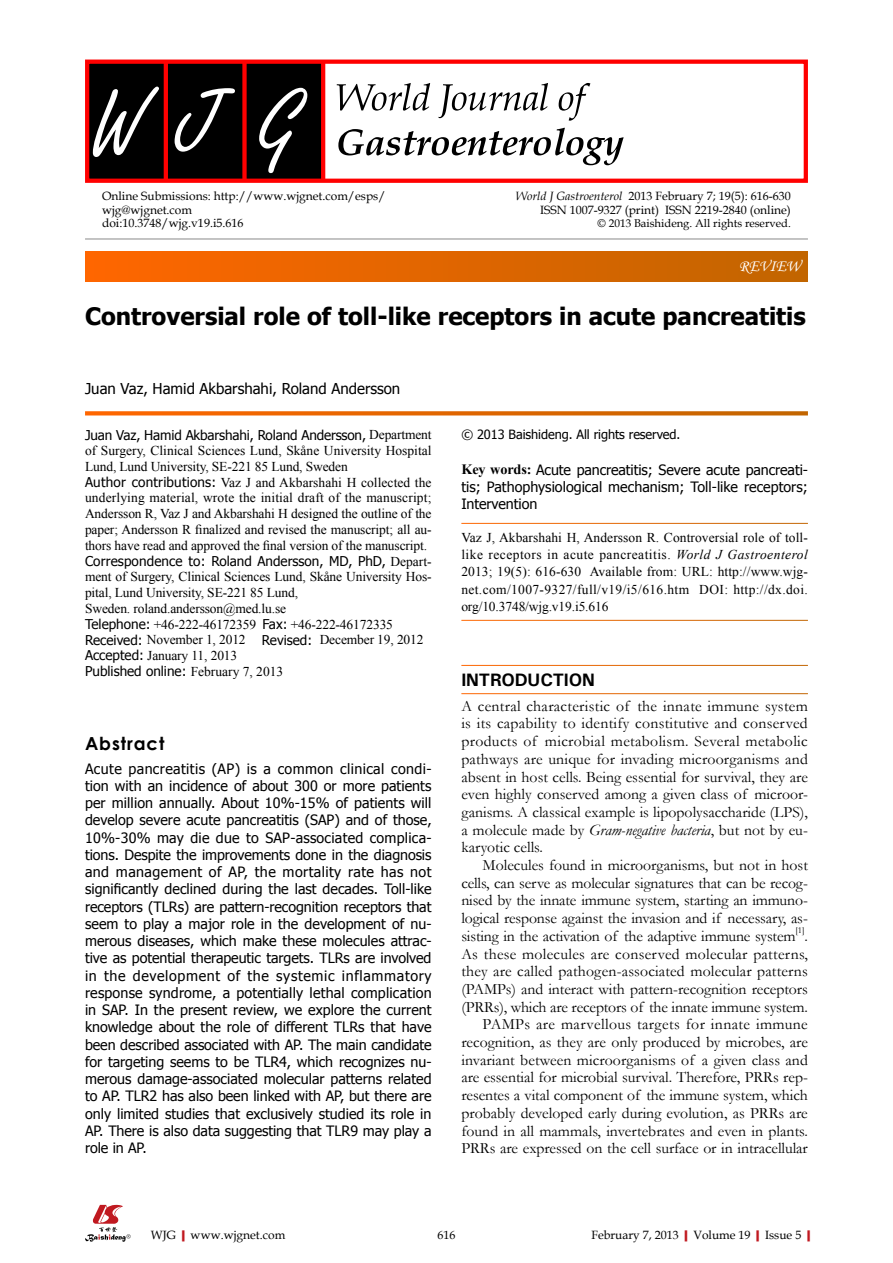
<style>
.page{position:relative;width:893px;height:1263px;background:#fff}
.page>*{position:absolute;margin:0;border:0;box-sizing:border-box;transform-origin:0 0}
.t1{font:700 24px "Tahoma";color:#000}
.t2{font:700 18px "Univers";letter-spacing:-.01em;color:#000}
.t3{font:700 18px "Century Gothic";letter-spacing:.05em;color:#000}
.t4{font:16.5px "Monotype Corsiva";color:#fff}
.t5{font:15.75px/17.7px "Garamond";color:#000;text-align:justify}
.t6{font:15px "Tahoma";color:#000}
.t7{font:14.25px/17.2px "Tahoma";letter-spacing:-.005em;color:#000;text-align:justify}
.t8{font:13.5px/15.8px "Times New Roman";letter-spacing:-.01em;color:#000}
.t9{font:13.5px "Tahoma";color:#000}
.t10{font:12.75px "Tahoma";letter-spacing:-.005em;color:#000}
.t11{font:12px/13.5px "Book Antiqua";color:#000}
.t12{font:11.25px "Book Antiqua";color:#000}
.t13{font:9.15px "Garamond";color:#000}
.s1{font-style:italic}
.s2{font-family:"Times New Roman"}
.s3{font-family:"Tahoma"}
.s4{font-family:"Times New Roman";font-weight:700}
.s5{font-weight:700;color:#c01920}
</style>
<div class="page">
<div style="left:85px;top:252px;width:723px;height:29px;background:linear-gradient(to right,#f60,#c16500)"></div>
<svg style="left:85px;top:411px;width:723px;height:4px;background:#e26e0f"></svg>
<hr style="left:85px;top:239px;width:723px;height:1px;background:#898989">
<div style="left:87px;top:61px;width:236px;height:121px;background:#000"></div>
<hr style="left:164px;top:61px;width:4px;height:121px;background:#f00">
<div style="left:242px;top:61px;width:5px;height:121px;background:#f00"></div>
<hr style="left:321px;top:61px;width:4px;height:121px;background:#f00">
<div style="left:85px;top:60px;width:723px;height:123px;border:4px solid #f00"></div>
<svg style="left:259px;top:88px;width:48px;height:85px"></svg>
<svg style="left:175px;top:88px;width:60px;height:64px"></svg>
<svg style="left:93px;top:87px;width:66px;height:70px"></svg>
<svg style="left:337px;top:83px;width:253px;height:38px"></svg>
<svg style="left:338px;top:128px;width:286px;height:37px"></svg>
<svg style="left:85px;top:1205px;width:46px;height:37px"></svg>
<p class="t11" style="left:102px;top:189px;width:285px">Online Submissions: http://www.wjgnet.com/esps/ wjg@wjgnet.com<br>doi:10.3748/wjg.v19.i5.616</p>
<p class="t11" style="left:516px;top:189px;width:277px;text-align:right"><span class="s1">World J Gastroenterol</span> 2013 February 7; 19(5): 616-630<br>ISSN 1007-9327 (print) ISSN 2219-2840 (online)</p>
<p class="t12" style="left:598px;top:215px;width:195px">© 2013 Baishideng. All rights reserved.</p>
<p class="t4" style="left:739px;top:256px;width:63px">REVIEW</p>
<h1 class="t1" style="left:85px;top:299px;width:722px">Controversial role of toll-like receptors in acute pancreatitis</h1>
<p class="t6" style="left:85px;top:379px;width:317px">Juan Vaz, Hamid Akbarshahi, Roland Andersson</p>
<p class="t9" style="left:85px;top:426px;width:348px">Juan Vaz, Hamid Akbarshahi, Roland Andersson, <span class="s2">Department</span></p>
<p class="t8" style="left:85px;top:443px;width:348px">of Surgery, Clinical Sciences Lund, Skåne University Hospital Lund, Lund University, SE-221 85 Lund, Sweden<br><span class="s3">Author contributions:</span> Vaz J and Akbarshahi H collected the underlying material, wrote the initial draft of the manuscript; Andersson R, Vaz J and Akbarshahi H designed the outline of the paper; Andersson R finalized and revised the manuscript; all au&shy;thors have read and approved the final version of the manuscript.</p>
<p class="t9" style="left:85px;top:552px;width:348px">Correspondence to: Roland Andersson, MD, PhD, <span class="s2">Depart-</span></p>
<p class="t8" style="left:85px;top:569px;width:348px">ment of Surgery, Clinical Sciences Lund, Skåne University Hos&shy;pital, Lund University, SE-221 85 Lund,<br>Sweden. roland.andersson@med.lu.se<br><span class="s3">Telephone:</span> +46-222-46172359 <span class="s3">Fax:</span> +46-222-46172335<br><span class="s3">Received:</span> November 1, 2012 <span class="s3">Revised:</span> December 19, 2012<br><span class="s3">Accepted:</span> January 11, 2013</p>
<p class="t9" style="left:85px;top:662px;width:200px">Published online: <span class="s2">February 7, 2013</span></p>
<p class="t3" style="left:85px;top:729px;width:81px">Abstract</p>
<p class="t7" style="left:85px;top:759px;width:348px">Acute pancreatitis (AP) is a common clinical condi&shy;tion with an incidence of about 300 or more patients per million annually. About 10%-15% of patients will develop severe acute pancreatitis (SAP) and of those, 10%-30% may die due to SAP-associated complica&shy;tions. Despite the improvements done in the diagnosis and management of AP, the mortality rate has not significantly declined during the last decades. Toll-like receptors (TLRs) are pattern-recognition receptors that seem to play a major role in the development of nu&shy;merous diseases, which make these molecules attrac&shy;tive as potential therapeutic targets. TLRs are involved in the development of the systemic inflammatory response syndrome, a potentially lethal complication in SAP. In the present review, we explore the current knowledge about the role of different TLRs that have been described associated with AP. The main candidate for targeting seems to be TLR4, which recognizes nu&shy;merous damage-associated molecular patterns related to AP. TLR2 has also been linked with AP, but there are only limited studies that exclusively studied its role in AP. There is also data suggesting that TLR9 may play a role in AP.</p>
<p class="t10" style="left:461px;top:426px;width:221px">© 2013 Baishideng. All rights reserved.</p>
<p class="t7" style="left:461px;top:460px;width:348px"><span class="s4">Key words:</span> Acute pancreatitis; Severe acute pancreati&shy;tis; Pathophysiological mechanism; Toll-like receptors; Intervention</p>
<p class="t8" style="left:461px;top:528px;width:348px;line-height:17.2px;text-align:justify">Vaz J, Akbarshahi H, Andersson R. Controversial role of toll&shy;like receptors in acute pancreatitis. <span class="s1">World J Gastroenterol </span>2013; 19(5): 616-630 Available from: URL: http://www.wjg&shy;net.com/1007-9327/full/v19/i5/616.htm DOI: http://dx.doi. org/10.3748/wjg.v19.i5.616</p>
<p class="t2" style="left:461px;top:668px;width:135px">INTRODUCTION</p>
<p class="t5" style="left:461px;top:696px;width:348px">A central characteristic of the innate immune system is its capability to identify constitutive and conserved products of microbial metabolism. Several metabolic pathways are unique for invading microorganisms and absent in host cells. Being essential for survival, they are even highly conserved among a given class of microor&shy;ganisms. A classical example is lipopolysaccharide (LPS), a molecule made by <span class="s1">Gram-negative bacteria</span>, but not by eu&shy;karyotic cells.</p>
<p class="t5" style="left:461px;top:856px;width:348px;text-indent:21px">Molecules found in microorganisms, but not in host cells, can serve as molecular signatures that can be recog&shy;nised by the innate immune system, starting an immuno&shy;logical response against the invasion and if necessary, as&shy;sisting in the activation of the adaptive immune system</p>
<p class="t13" style="left:795px;top:924px;width:11px">[1]</p>
<p class="t5" style="left:461px;top:927px;width:348px;text-align:right">.<br>As these molecules are conserved molecular patterns, they are called pathogen-associated molecular patterns (PAMPs) and interact with pattern-recognition receptors (PRRs), which are receptors of the innate immune system.<br>PAMPs are marvellous targets for innate immune recognition, as they are only produced by microbes, are invariant between microorganisms of a given class and are essential for microbial survival. Therefore, PRRs rep&shy;resentes a vital component of the immune system, which probably developed early during evolution, as PRRs are found in all mammals, invertebrates and even in plants.<br>PRRs are expressed on the cell surface or in intracellular</p>
<p class="t11" style="left:151px;top:1227px;width:136px">WJG<span class="s5">|</span>www.wjgnet.com</p>
<p class="t11" style="left:437px;top:1227px;width:19px">616</p>
<p class="t11" style="left:591px;top:1227px;width:226px">February 7, 2013<span class="s5">|</span>Volume 19<span class="s5">|</span>Issue 5<span class="s5">|</span></p>
</div>
